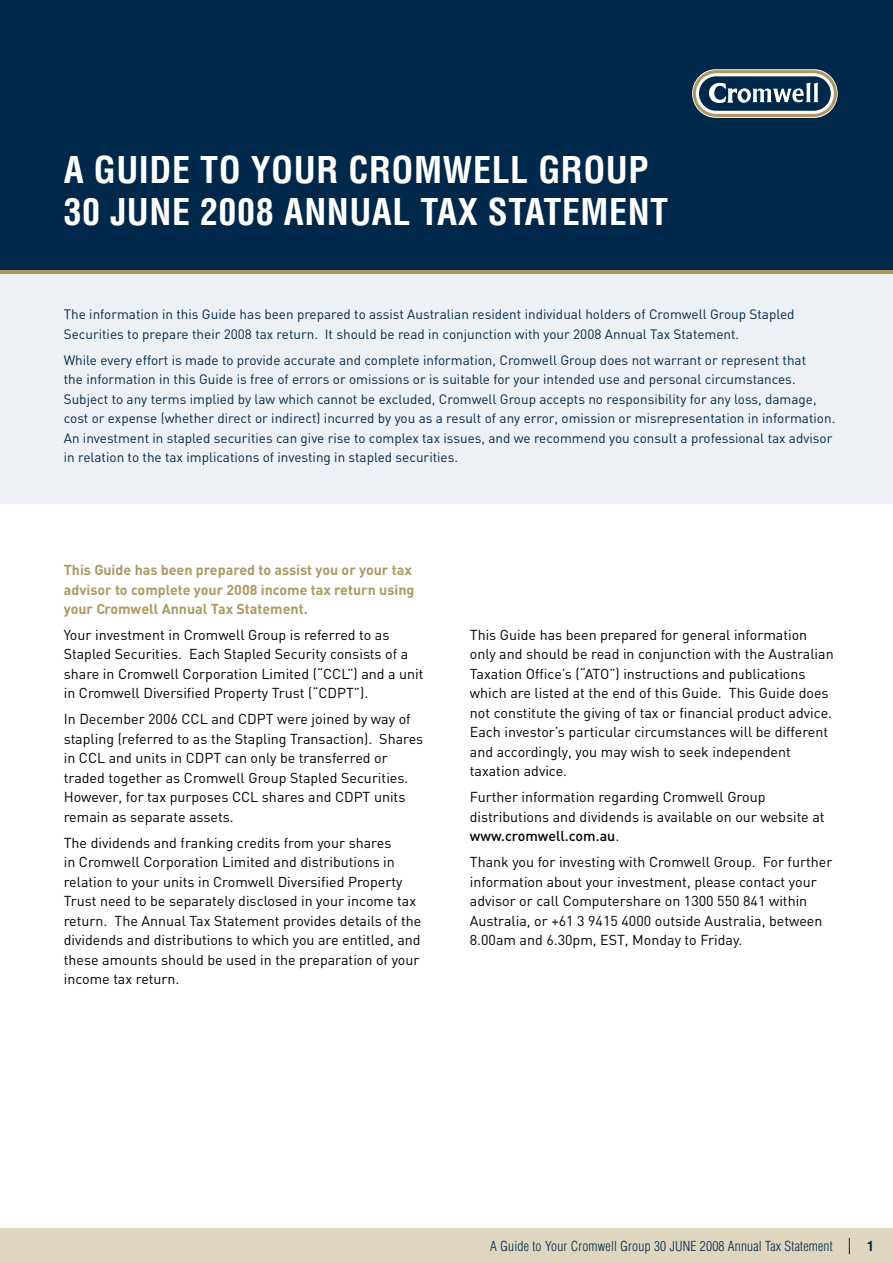
<style>
.page{position:relative;width:893px;height:1263px;background:#fff}
.page>*{position:absolute;margin:0;border:0;box-sizing:border-box;transform-origin:0 0}
.t1{font:700 condensed 36px/42px "Helvetica LT Std";letter-spacing:.015em;color:#fff}
.t2{font:14.25px/19.5px "DIN";color:#000}
.t3{font:700 14.25px/19.5px "DIN";color:#ae9962}
.t4{font:13.5px/19.5px "DIN";color:#00284a}
.t5{font:300 condensed 13.5px "Helvetica LT Std";letter-spacing:.015em;color:#00284a}
.t6{font:700 condensed 13.5px "Helvetica LT Std";color:#00284a}
.s1{font-weight:500}
</style>
<div class="page">
<div style="left:0;top:244px;width:893px;height:260px;background:#edf0f4"></div>
<div style="left:0;top:0;width:893px;height:273px;background:#00284a"></div>
<div style="left:0;top:1229px;width:893px;height:34px;background:#dfd6c0"></div>
<hr style="left:0;top:270px;width:893px;height:4px;background:#ae9962">
<svg style="left:692px;top:69px;width:146px;height:49px"></svg>
<svg style="left:849px;top:1238px;width:1px;height:16px"></svg>
<h1 class="t1" style="left:64px;top:149px;width:519px">A GUIDE TO YOUR CROMWELL GROU</h1>
<h1 class="t1" style="left:64px;top:149px;width:606px;text-indent:565px">P<br>30 JUNE 2008 ANNUAL TAX STATEMENT</h1>
<p class="t4" style="left:64px;top:304px;width:732px">The information in this Guide has been prepared to assist Australian resident individual holders of Cromwell Group Stapled<br>Securities to prepare their 2008 tax return. It should be read in conjunction with your 2008 Annual Tax Statement.</p>
<p class="t4" style="left:64px;top:350px;width:773px">While every effort is made to provide accurate and complete information, Cromwell Group does not warrant or represent that<br>the information in this Guide is free of errors or omissions or is suitable for your intended use and personal circumstances.<br>Subject to any terms implied by law which cannot be excluded, Cromwell Group accepts no responsibility for any loss, damage, cost or expense (whether direct or indirect) incurred by you as a result of any error, omission or misrepresentation in information.<br>An investment in stapled securities can give rise to complex tax issues, and we recommend you consult a professional tax advisor in relation to the tax implications of investing in stapled securities.</p>
<p class="t3" style="left:64px;top:560px;width:352px">This Guide has been prepared to assist you or your tax advisor to complete your 2008 income tax return using your Cromwell Annual Tax Statement.</p>
<p class="t2" style="left:64px;top:624px;width:361px">Your investment in Cromwell Group is referred to as Stapled Securities. Each Stapled Security consists of a share in Cromwell Corporation Limited (“CCL”) and a unit in Cromwell Diversified Property Trust (“CDPT”).</p>
<p class="t2" style="left:64px;top:709px;width:361px">In December 2006 CCL and CDPT were joined by way of stapling (referred to as the Stapling Transaction). Shares in CCL and units in CDPT can only be transferred or traded together as Cromwell Group Stapled Securities.<br>However, for tax purposes CCL shares and CDPT units remain as separate assets.</p>
<p class="t2" style="left:64px;top:832px;width:359px">The dividends and franking credits from your shares<br>in Cromwell Corporation Limited and distributions in relation to your units in Cromwell Diversified Property Trust need to be separately disclosed in your income tax return. The Annual Tax Statement provides details of the dividends and distributions to which you are entitled, and these amounts should be used in the preparation of your income tax return.</p>
<p class="t2" style="left:470px;top:624px;width:365px">This Guide has been prepared for general information only and should be read in conjunction with the Australian Taxation Office’s (“ATO”) instructions and publications which are listed at the end of this Guide. This Guide does not constitute the giving of tax or financial product advice.<br>Each investor’s particular circumstances will be different and accordingly, you may wish to seek independent taxation advice.</p>
<p class="t2" style="left:470px;top:787px;width:356px">Further information regarding Cromwell Group distributions and dividends is available on our website at <span class="s1">www.cromwell.com.au</span>.</p>
<p class="t2" style="left:470px;top:852px;width:364px">Thank you for investing with Cromwell Group. For further information about your investment, please contact your advisor or call Computershare on 1300 550 841 within Australia, or +61 3 9415 4000 outside Australia, between 8.00am and 6.30pm, EST, Monday to Friday.</p>
<p class="t5" style="left:490px;top:1238px;width:344px">A Guide to Your Cromwell Group 30 JUNE 2008 Annual Tax Statement</p>
<p class="t6" style="left:867px;top:1238px;width:8px">1</p>
</div>
